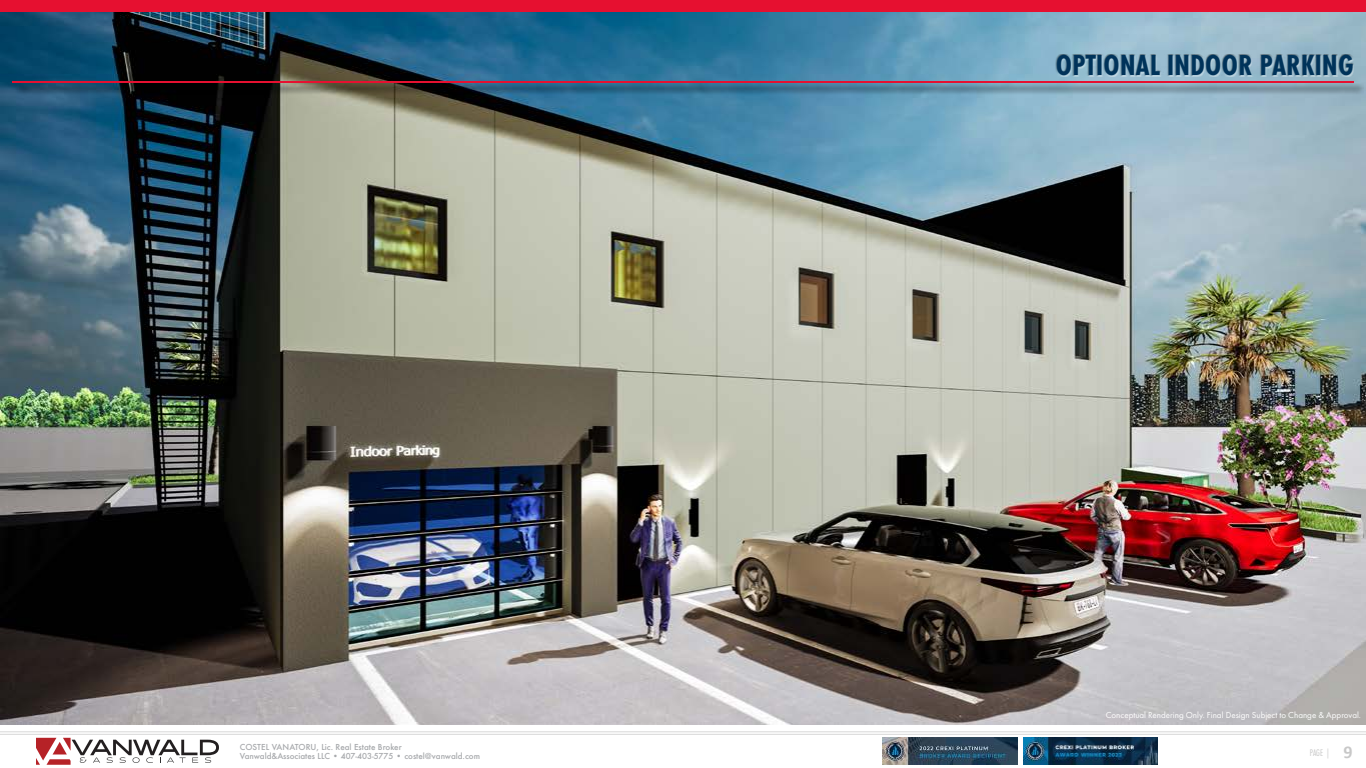
<style>
.page{position:relative;width:1366px;height:768px;background:#fff}
.page>*{position:absolute;margin:0;border:0;box-sizing:border-box;transform-origin:0 0}
.t1{font:700 30px "Futura PT Cond";letter-spacing:.01em;color:#00335a}
.t2{font:10px "Futura PT Cond";color:#c8c8c8}
.t3{font:9px "Futura PT";color:#fff}
.t4{font:500 8px/9.6px "Futura";color:#a7a9ac}
.s1{font-family:"Calibri";font-weight:700;font-size:18px}
</style>
<div class="page">
<svg style="left:36px;top:738px;width:183px;height:27px"></svg>
<hr style="left:0;top:732px;width:1366px;height:1px;background:#d7d7d7">
<hr style="left:0;top:734px;width:1366px;height:1px;background:#d7d7d7">
<img style="left:882px;top:738px;width:135px;height:27px">
<img style="left:1023px;top:738px;width:135px;height:27px">
<img style="left:0;top:12px;width:1366px;height:713px">
<div style="left:0;top:0;width:1366px;height:12px;background:#e61030"></div>
<div style="left:14px;top:83px;width:1352px;height:13px;background:#000;opacity:.75"></div>
<hr style="left:12px;top:81px;width:1342px;height:2px;background:#e61030">
<div style="left:1055px;top:55px;width:299px;height:22px;background:#fff;opacity:.75"></div>
<div style="left:1055px;top:54px;width:299px;height:22px;background:#000;opacity:.75"></div>
<p class="t4" style="left:240px;top:742px;width:242px">COSTEL VANATORU, Lic. Real Estate Broker<br>Vanwald&amp;Associates LLC • 407-403-5775 • costel@vanwald.com</p>
<h1 class="t1" style="left:1056px;top:48px;width:300px">OPTIONAL INDOOR PARKING</h1>
<p class="t3" style="left:1106px;top:709px;width:257px">Conceptual Rendering Only. Final Design Subject to Change &amp; Approval.</p>
<p class="t2" style="left:1310px;top:747px;width:44px">PAGE | <span class="s1">9</span></p>
</div>
